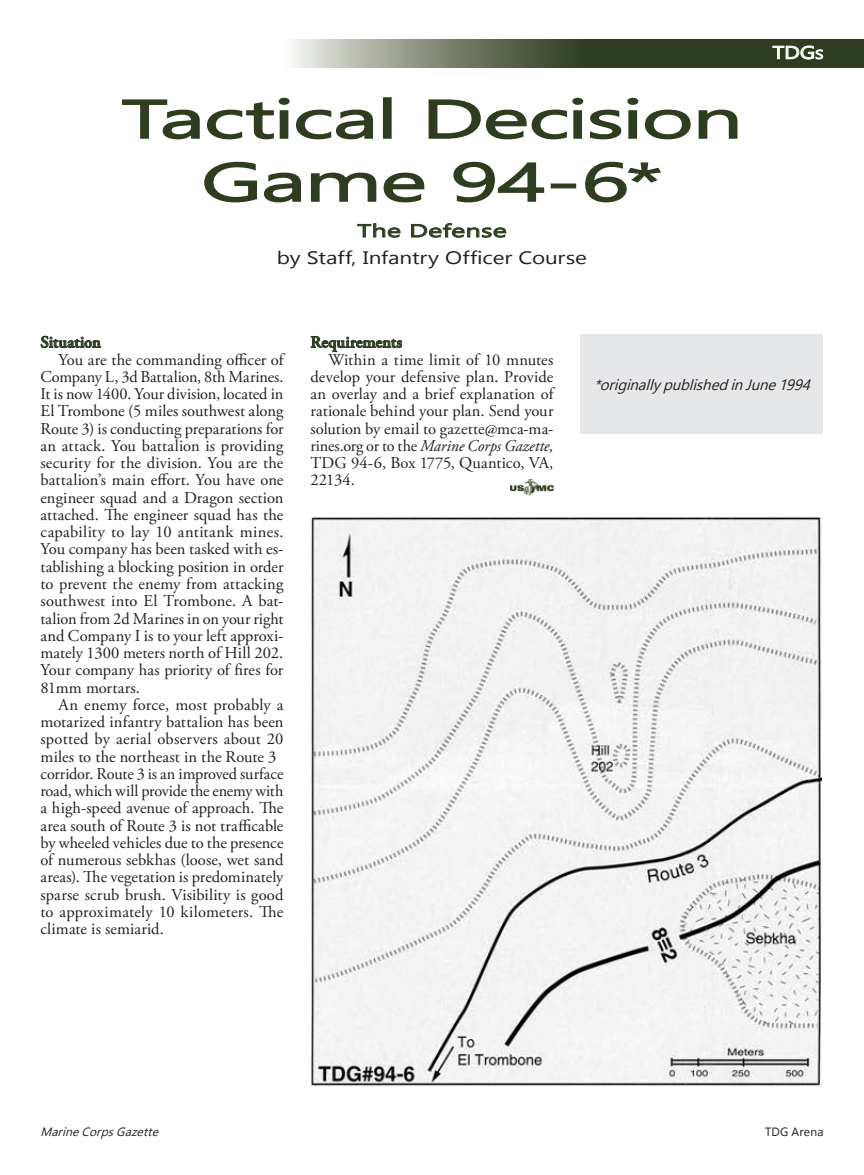
<style>
.page{position:relative;width:864px;height:1175px;background:#fff}
.page>*{position:absolute;margin:0;border:0;box-sizing:border-box;transform-origin:0 0}
.I_I_Title{font:54px "Gadugi";letter-spacing:-.025em;color:#2e3d1f;scale:1.67 1}
.Byline{font:18px "Gadugi";color:#231f20;scale:1.25 1}
.Blurb{font:18px "Gadugi";letter-spacing:.01em;color:#2e3d1f;scale:1.5 1}
.t1{font:18px "Gadugi";color:#fff;scale:1.25 1}
.Body_Text{font:16.5px/17.2px "Adobe Garamond Pro";letter-spacing:.005em;color:#231f20;text-align:justify}
.I_I_Subhead{font:600 16.5px "Adobe Garamond Pro";color:#2e3d1f}
.Bio{font:italic 15px "Gadugi";color:#231f20}
.t2{font:italic 12px "Gadugi";color:#231f20}
.t3{font:12px "Gadugi";letter-spacing:.02em;color:#231f20}
.s1{font-size:12.6px}
.s2{font-style:italic}
</style>
<div class="page">
<svg style="left:293px;top:40px;width:571px;height:28px;background:#5d6850"></svg>
<svg style="left:772px;top:45px;width:52px;height:15px"></svg>
<svg style="left:40px;top:335px;width:62px;height:13px"></svg>
<svg style="left:310px;top:336px;width:92px;height:16px"></svg>
<svg style="left:122px;top:97px;width:251px;height:43px"></svg>
<div style="left:383px;top:97px;width:9px;height:42px;border:2px solid #2e3d1f"></div>
<svg style="left:428px;top:97px;width:263px;height:43px"></svg>
<svg style="left:698px;top:109px;width:40px;height:30px"></svg>
<svg style="left:204px;top:161px;width:97px;height:42px"></svg>
<svg style="left:310px;top:172px;width:67px;height:30px"></svg>
<svg style="left:383px;top:172px;width:42px;height:31px"></svg>
<svg style="left:453px;top:161px;width:92px;height:42px"></svg>
<div style="left:551px;top:183px;width:25px;height:5px;border:2px solid #2e3d1f"></div>
<svg style="left:585px;top:161px;width:76px;height:42px"></svg>
<svg style="left:357px;top:223px;width:44px;height:15px"></svg>
<svg style="left:411px;top:223px;width:95px;height:15px"></svg>
<img style="left:511px;top:479px;width:43px;height:16px">
<div style="left:580px;top:334px;width:244px;height:100px;background:#e6e7e9"></div>
<img style="left:311px;top:517px;width:511px;height:569px">
<p class="I_I_Title" style="left:121px;top:86px;width:374px">Tactical Decision</p>
<p class="I_I_Title" style="left:201px;top:149px;width:278px">Game 94-6*</p>
<p class="Blurb" style="left:357px;top:220px;width:101px">The Defense</p>
<p class="Byline" style="left:277px;top:247px;width:250px">by Staff, Infantry Officer Course</p>
<p class="t1" style="left:773px;top:42px;width:42px">TDG<span class="s1">s</span></p>
<p class="I_I_Subhead" style="left:40px;top:333px;width:62px">Situation</p>
<p class="Body_Text" style="left:40px;top:351px;width:245px;text-indent:18px">You are the commanding officer of Company L, 3d Battalion, 8th Marines.<br>It is now 1400. Your division, located in El Trombone (5 miles southwest along Route 3) is conducting preparations for an attack. You battalion is providing security for the division. You are the battalion’s main effort. You have one engineer squad and a Dragon section attached. The engineer squad has the capability to lay 10 antitank mines.<br>You company has been tasked with es&shy;tablishing a blocking position in order to prevent the enemy from attacking southwest into El Trombone. A bat&shy;talion from 2d Marines in on your right and Company I is to your left approxi&shy;mately 1300 meters north of Hill 202.<br>Your company has priority of fires for 81mm mortars.</p>
<p class="Body_Text" style="left:40px;top:696px;width:245px;text-indent:18px">An enemy force, most probably a motarized infantry battalion has been spotted by aerial observers about 20 miles to the northeast in the Route 3</p>
<p class="Body_Text" style="left:40px;top:765px;width:244px">corridor. Route 3 is an improved surface</p>
<p class="Body_Text" style="left:40px;top:782px;width:244px">road, which will provide the enemy with</p>
<p class="Body_Text" style="left:40px;top:800px;width:245px">a high-speed avenue of approach. The area south of Route 3 is not trafficable by wheeled vehicles due to the presence of numerous sebkhas (loose, wet sand areas). The vegetation is predominately sparse scrub brush. Visibility is good to approximately 10 kilometers. The climate is semiarid.</p>
<p class="I_I_Subhead" style="left:310px;top:333px;width:93px">Requirements</p>
<p class="Body_Text" style="left:310px;top:351px;width:245px;text-indent:18px">Within a time limit of 10 mnutes develop your defensive plan. Provide an overlay and a brief explanation of rationale behind your plan. Send your solution by email to gazette@mca-ma&shy;rines.org or to the <span class="s2">Marine Corps Gazette, </span>TDG 94-6, Box 1775, Quantico, VA, 22134.</p>
<p class="Bio" style="left:594px;top:375px;width:222px">*originally publishedinJune1994</p>
<p class="t2" style="left:40px;top:1124px;width:123px">MarineCorpsGazette</p>
<p class="t3" style="left:765px;top:1124px;width:60px">TDG Arena</p>
</div>
